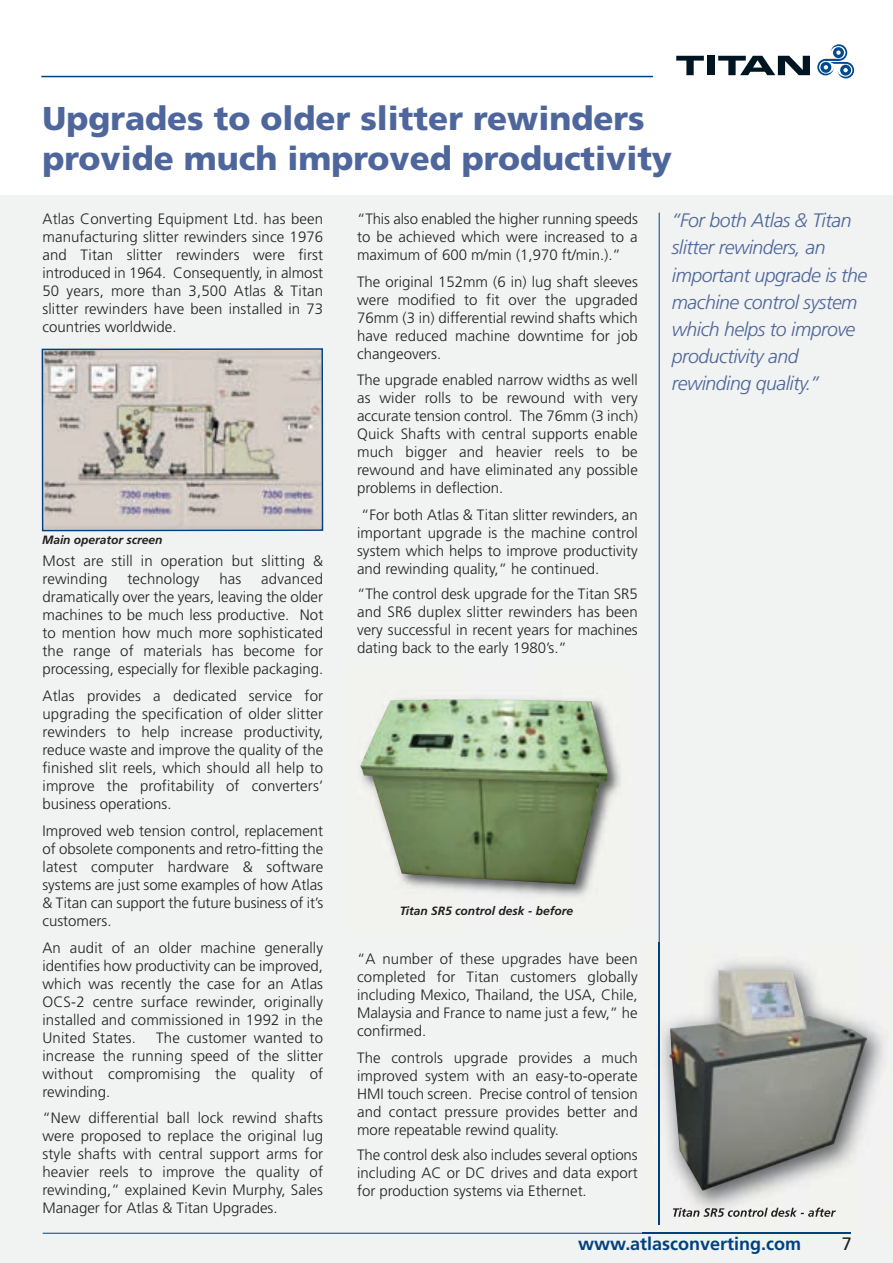
<style>
.page{position:relative;width:893px;height:1263px;background:#fff}
.page>*{position:absolute;margin:0;border:0;box-sizing:border-box;transform-origin:0 0}
.t1{font:900 33px/40.5px "Frutiger";color:#4e669b}
.t2{font:italic 300 19.5px/27px "Frutiger";letter-spacing:-.025em;color:#4e669b}
.t3{font:700 18px "Frutiger";color:#014181}
.t4{font:18px "Frutiger";color:#231f20}
.t5{font:300 15px/18px "Frutiger";color:#231f20;text-align:justify}
.t6{font:italic 700 12px "Frutiger";color:#231f20}
</style>
<div class="page">
<div style="left:0;top:196px;width:893px;height:1067px;background:#f1f2f2"></div>
<hr style="left:659px;top:213px;width:1px;height:1012px;background:#014181">
<svg style="left:817px;top:44px;width:37px;height:34px"></svg>
<svg style="left:676px;top:56px;width:28px;height:19px"></svg>
<div style="left:707px;top:56px;width:8px;height:19px;background:#001522"></div>
<svg style="left:718px;top:56px;width:92px;height:19px"></svg>
<hr style="left:41px;top:76px;width:612px;height:1px;background:#014181">
<hr style="left:43px;top:1233px;width:808px;height:1px;background:#014181">
<img style="left:45px;top:351px;width:275px;height:177px">
<div style="left:42px;top:348px;width:281px;height:183px;border:2px solid #014181"></div>
<img style="left:642px;top:942px;width:241px;height:291px">
<img style="left:659px;top:942px;width:1px;height:283px">
<img style="left:673px;top:1208px;width:104px;height:9px">
<img style="left:669px;top:970px;width:198px;height:221px">
<img style="left:405px;top:698px;width:216px;height:199px">
<img style="left:360px;top:699px;width:247px;height:185px">
<h1 class="t1" style="left:43px;top:100px;width:631px">Upgrades to older slitter rewinders provide much improved productivity</h1>
<p class="t5" style="left:43px;top:211px;width:282px">Atlas Converting Equipment Ltd. has been manufacturing slitter rewinders since 1976 and Titan slitter rewinders were first introduced in 1964. Consequently, in almost 50 years, more than 3,500 Atlas &amp; Titan slitter rewinders have been installed in 73 countries worldwide.</p>
<p class="t6" style="left:42px;top:535px;width:122px">Main operator screen</p>
<p class="t5" style="left:43px;top:553px;width:282px">Most are still in operation but slitting &amp; rewinding</p>
<p class="t5" style="left:43px;top:571px;width:282px;text-indent:219px">advanced dramatically over the years, leaving the older machines to be much less productive. Not to mention how much more sophisticated the range of materials has become for processing, especially for flexible packaging.</p>
<p class="t5" style="left:43px;top:688px;width:282px">Atlas provides a dedicated service for upgrading the specification of older slitter rewinders to help increase productivity, reduce waste and improve the quality of the finished slit reels, which should all help to improve the profitability of converters’ business operations.</p>
<p class="t5" style="left:42px;top:823px;width:282px">Improved web tension control, replacement of obsolete components and retro-fitting the latest computer hardware &amp; software systems are just some examples of how Atlas &amp; Titan can support the future business of it’s customers.</p>
<p class="t5" style="left:42px;top:940px;width:282px">An audit of an older machine generally identifies how productivity can be improved, which was recently the case for an Atlas OCS-2 centre surface rewinder, originally installed and commissioned in 1992 in the United States.</p>
<p class="t5" style="left:127px;top:571px;width:74px">technology</p>
<p class="t5" style="left:219px;top:571px;width:23px">has</p>
<p class="t5" style="left:42px;top:1030px;width:282px;text-indent:114px">The customer wanted to increase the running speed of the slitter without compromising the quality of rewinding.</p>
<p class="t5" style="left:42px;top:1110px;width:282px">“New differential ball lock rewind shafts were proposed to replace the original lug style shafts with central support arms for heavier reels to improve the quality of rewinding,” explained Kevin Murphy, Sales Manager for Atlas &amp; Titan Upgrades.</p>
<p class="t5" style="left:357px;top:211px;width:282px">“This also enabled the higher running speeds to be achieved which were increased to a maximum of 600 m/min (1,970 ft/min.).”</p>
<p class="t5" style="left:357px;top:274px;width:282px">The original 152mm (6 in) lug shaft sleeves were modified to fit over the upgraded 76mm (3 in) differential rewind shafts which have reduced machine downtime for job changeovers.</p>
<p class="t5" style="left:357px;top:372px;width:282px">The upgrade enabled narrow widths as well as wider rolls to be rewound with very accurate tension control. The 76mm (3 inch)<br>Quick Shafts with central supports enable much bigger and heavier reels to be rewound and have eliminated any possible problems in deflection.</p>
<p class="t5" style="left:357px;top:507px;width:282px">“For both Atlas &amp; Titan slitter rewinders, an important upgrade is the machine control system which helps to improve productivity and rewinding quality,” he continued.</p>
<p class="t5" style="left:357px;top:586px;width:282px">“The control desk upgrade for the Titan SR5 and SR6 duplex slitter rewinders has been very successful in recent years for machines dating back to the early 1980’s.”</p>
<h2 class="t2" style="left:672px;top:209px;width:197px">“For both Atlas &amp; Titan slitter rewinders, an important upgrade is the machine control system which helps to improve productivity and rewinding quality.”</h2>
<p class="t6" style="left:400px;top:906px;width:175px">Titan SR5 control desk - before</p>
<p class="t5" style="left:357px;top:951px;width:282px">“A number of these upgrades have been completed for Titan customers globally including Mexico, Thailand, the USA, Chile, Malaysia and France to name just a few,” he confirmed.</p>
<p class="t5" style="left:357px;top:1050px;width:282px">The controls upgrade provides a much improved system with an easy-to-operate HMI touch screen. Precise control of tension and contact pressure provides better and more repeatable rewind quality.</p>
<p class="t5" style="left:357px;top:1147px;width:282px">The control desk also includes several options including AC or DC drives and data export for production systems via Ethernet.</p>
<p class="t3" style="left:578px;top:1237px;width:224px">www.atlasconverting.com</p>
<p class="t4" style="left:842px;top:1236px;width:12px">7</p>
</div>
